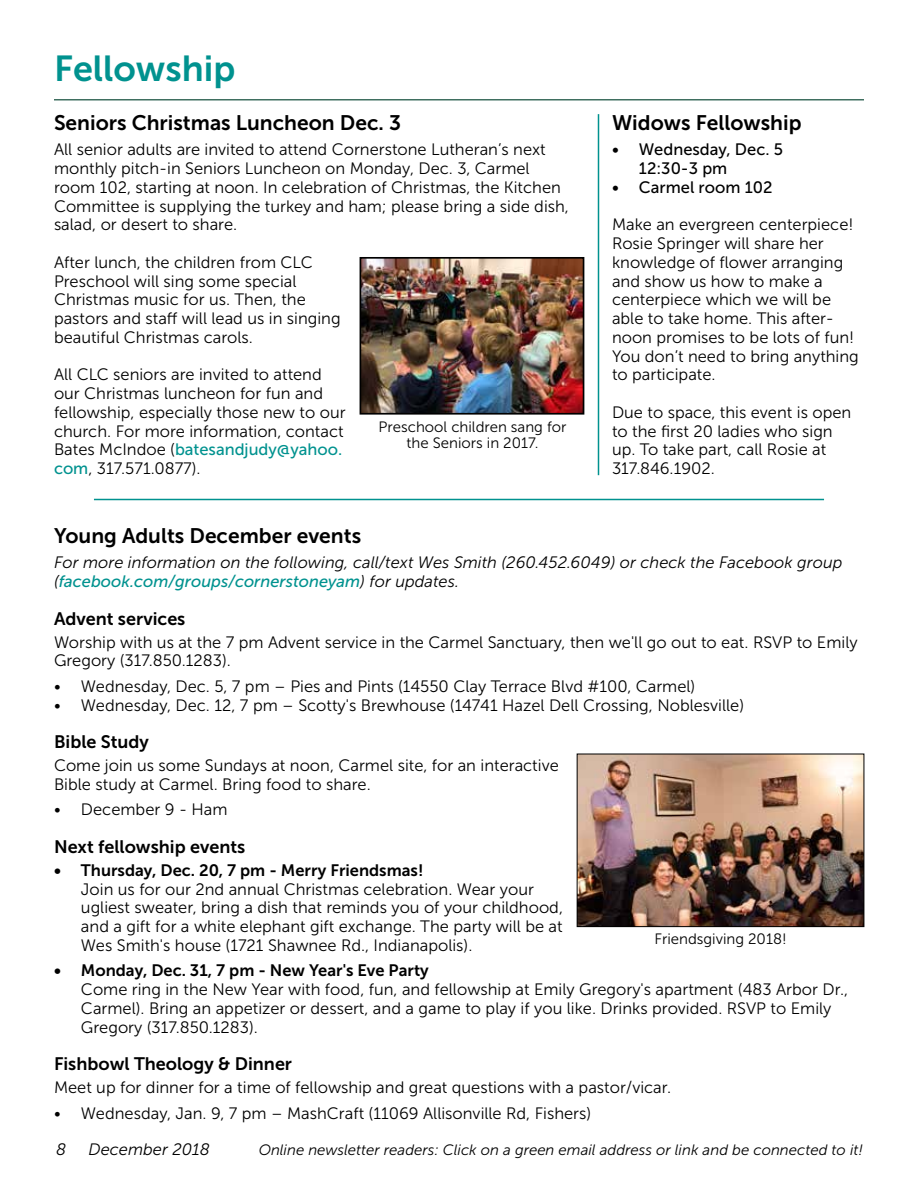
<style>
.page{position:relative;width:918px;height:1188px;background:#fff}
.page>*{position:absolute;margin:0;border:0;box-sizing:border-box;transform-origin:0 0}
.t1{font:36px "Museo Sans 700";color:#00928f}
.t2{font:21px "Museo Sans 700";color:#000}
.t3{font:18px "Museo Sans 700";color:#000}
.t4{font:16.5px/18.8px "Museo Sans 300";color:#000}
.t5{font:italic 16.5px "Museo Sans 300";color:#000}
.t6{font:16.5px "Museo Sans 700";color:#000}
.t7{font:italic 16.5px "Museo Sans 500";color:#00928f}
.t8{font:16.5px/18.8px "Museo Sans 500";color:#000}
.t9{font:16.5px "Museo Sans 500";color:#00928f}
.t10{font:italic 15px "Museo Sans 300";color:#000}
.t11{font:15px/16.5px "Museo Sans 300";color:#000;text-align:center}
.s1{font-family:"Museo Sans 300";color:#000}
.s2{font-family:"Museo Sans 500";color:#00928f}
</style>
<div class="page">
<hr style="left:598px;top:114px;width:1px;height:361px;background:#00928f">
<hr style="left:54px;top:99px;width:810px;height:1px;background:#3f6f60">
<img style="left:363px;top:260px;width:218px;height:152px">
<div style="left:360px;top:257px;width:224px;height:158px;border:2px solid #000"></div>
<hr style="left:94px;top:499px;width:730px;height:1px;background:#00928f">
<img style="left:579px;top:756px;width:283px;height:169px">
<div style="left:577px;top:754px;width:287px;height:173px;border:1px solid #000"></div>
<h1 class="t1" style="left:54px;top:49px;width:183px">Fellowship</h1>
<p class="t2" style="left:54px;top:111px;width:349px">Seniors Christmas Luncheon Dec. 3</p>
<p class="t4" style="left:54px;top:140px;width:516px">All senior adults are invited to attend Cornerstone Lutheran’s next monthly pitch-in Seniors Luncheon on Monday, Dec. 3, Carmel room 102, starting at noon. In celebration of Christmas, the Kitchen Committee is supplying the turkey and ham; please bring a side dish, salad, or desert to share.</p>
<p class="t4" style="left:54px;top:253px;width:288px">After lunch, the children from CLC Preschool will sing some special Christmas music for us. Then, the pastors and staff will lead us in singing beautiful Christmas carols.</p>
<p class="t4" style="left:54px;top:365px;width:293px">All CLC seniors are invited to attend our Christmas luncheon for fun and fellowship, especially those new to our church. For more information, contact</p>
<p class="t9" style="left:54px;top:441px;width:290px"><span class="s1">Bates McIndoe (</span>batesandjudy@yahoo.</p>
<p class="t4" style="left:54px;top:459px;width:148px"><span class="s2">com</span>, 317.571.0877).</p>
<p class="t11" style="left:379px;top:418px;width:189px">Preschool children sang for the Seniors in 2017.</p>
<p class="t2" style="left:612px;top:111px;width:191px">Widows Fellowship</p>
<p class="t8" style="left:639px;top:140px;width:146px;text-indent:-27px">• Wednesday, Dec. 5<br>12:30-3 pm</p>
<p class="t8" style="left:612px;top:178px;width:162px">• Carmel room 102</p>
<p class="t4" style="left:612px;top:215px;width:248px">Make an evergreen centerpiece!<br>Rosie Springer will share her knowledge of flower arranging and show us how to make a centerpiece which we will be able to take home. This after&shy;noon promises to be lots of fun!<br>You don’t need to bring anything to participate.</p>
<p class="t4" style="left:612px;top:403px;width:241px">Due to space, this event is open to the first 20 ladies who sign up. To take part, call Rosie at<br>317.846.1902.</p>
<p class="t2" style="left:54px;top:524px;width:309px">Young Adults December events</p>
<p class="t5" style="left:54px;top:554px;width:790px">For more information on the following, call/text Wes Smith (260.452.6049) or check the Facebook group</p>
<p class="t7" style="left:54px;top:572px;width:407px"><span class="s1">(</span>facebook.com/groups/cornerstoneyam<span class="s1">) for updates.</span></p>
<p class="t3" style="left:54px;top:608px;width:133px">Advent services</p>
<p class="t4" style="left:54px;top:633px;width:805px">Worship with us at the 7 pm Advent service in the Carmel Sanctuary, then we'll go out to eat. RSVP to Emily<br>Gregory (317.850.1283).</p>
<p class="t4" style="left:54px;top:677px;width:643px">• Wednesday, Dec. 5, 7 pm – Pies and Pints (14550 Clay Terrace Blvd #100, Carmel)</p>
<p class="t4" style="left:54px;top:696px;width:692px">• Wednesday, Dec. 12, 7 pm – Scotty's Brewhouse (14741 Hazel Dell Crossing, Noblesville)</p>
<p class="t3" style="left:54px;top:732px;width:96px">Bible Study</p>
<p class="t4" style="left:54px;top:756px;width:506px">Come join us some Sundays at noon, Carmel site, for an interactive<br>Bible study at Carmel. Bring food to share.</p>
<p class="t4" style="left:54px;top:800px;width:175px">• December 9 - Ham</p>
<p class="t3" style="left:54px;top:837px;width:193px">Next fellowship events</p>
<p class="t6" style="left:54px;top:861px;width:371px">• Thursday, Dec. 20, 7 pm - Merry Friendsmas!</p>
<p class="t4" style="left:81px;top:880px;width:484px">Join us for our 2nd annual Christmas celebration. Wear your ugliest sweater, bring a dish that reminds you of your childhood, and a gift for a white elephant gift exchange. The party will be at Wes Smith's house (1721 Shawnee Rd., Indianapolis).</p>
<p class="t6" style="left:54px;top:962px;width:376px">• Monday, Dec. 31, 7 pm - New Year's Eve Party</p>
<p class="t4" style="left:81px;top:980px;width:769px">Come ring in the New Year with food, fun, and fellowship at Emily Gregory's apartment (483 Arbor Dr.,<br>Carmel). Bring an appetizer or dessert, and a game to play if you like. Drinks provided. RSVP to Emily<br>Gregory (317.850.1283).</p>
<p class="t3" style="left:54px;top:1054px;width:240px">Fishbowl Theology &amp; Dinner</p>
<p class="t4" style="left:54px;top:1078px;width:619px">Meet up for dinner for a time of fellowship and great questions with a pastor/vicar.</p>
<p class="t4" style="left:54px;top:1104px;width:539px">• Wednesday, Jan. 9, 7 pm – MashCraft (11069 Allisonville Rd, Fishers)</p>
<p class="t11" style="left:654px;top:931px;width:134px">Friendsgiving 2018!</p>
<p class="t5" style="left:56px;top:1140px;width:12px">8</p>
<p class="t5" style="left:89px;top:1140px;width:123px">December 2018</p>
<p class="t10" style="left:259px;top:1142px;width:606px">Online newsletter readers: Click on a green email address or link and be connected to it!</p>
</div>
